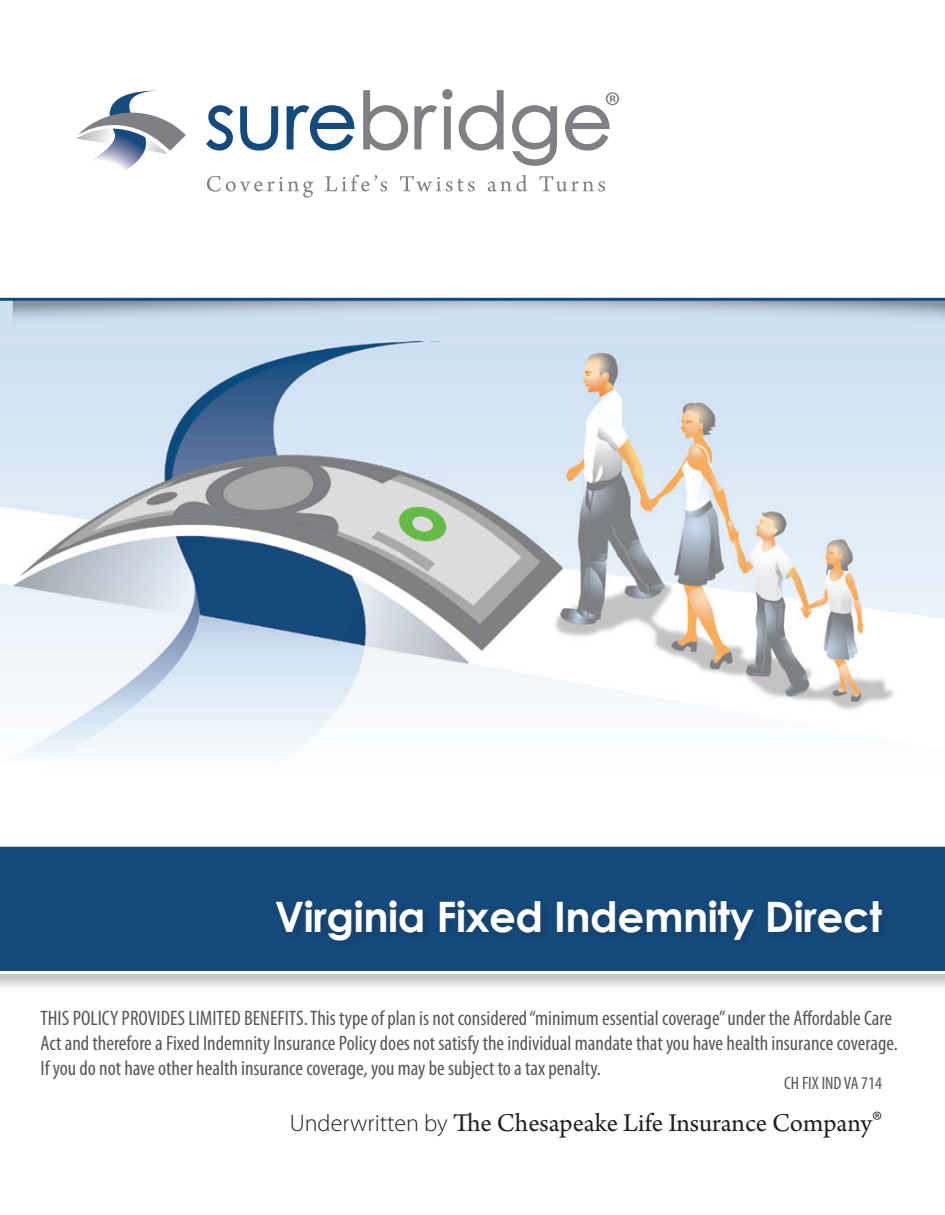
<style>
.page{position:relative;width:945px;height:1215px;background:#fff}
.page>*{position:absolute;margin:0;border:0;box-sizing:border-box;transform-origin:0 0}
.t1{font:700 42px "Century Gothic";letter-spacing:-.01em;color:#fff}
.t2{font:27px "Arno Pro";letter-spacing:-.005em;color:#231f20}
.t3{font:condensed 21px/25.2px "Myriad Pro";color:#57585a}
.t4{font:condensed 18px "Myriad Pro";color:#57585a}
.s1{font-family:"Myriad Pro";font-weight:300;font-size:24px}
.s2{font-family:"Myriad Pro";font-weight:300;font-size:25.5px}
</style>
<div class="page">
<div style="left:0;top:281px;width:945px;height:408px;background:#cee1f3"></div>
<svg style="left:12px;top:301px;width:933px;height:18px"></svg>
<svg style="left:0;top:98px;width:945px;height:203px"></svg>
<img style="left:0;top:342px;width:945px;height:413px">
<div style="left:0;top:842px;width:945px;height:150px;background:#231f20;opacity:.28"></div>
<div style="left:0;top:844px;width:945px;height:130px;background:#144a7c"></div>
<div style="left:270px;top:895px;width:624px;height:57px;background:#144878"></div>
<svg style="left:205px;top:104px;width:74px;height:47px"></svg>
<svg style="left:286px;top:104px;width:69px;height:47px"></svg>
<svg style="left:362px;top:89px;width:142px;height:62px"></svg>
<svg style="left:511px;top:104px;width:47px;height:63px"></svg>
<svg style="left:72px;top:90px;width:114px;height:81px"></svg>
<svg style="left:207px;top:176px;width:106px;height:21px"></svg>
<svg style="left:325px;top:175px;width:62px;height:17px"></svg>
<svg style="left:400px;top:176px;width:75px;height:16px"></svg>
<svg style="left:488px;top:175px;width:39px;height:17px"></svg>
<svg style="left:539px;top:176px;width:66px;height:16px"></svg>
<svg style="left:564px;top:92px;width:55px;height:59px"></svg>
<p class="t1" style="left:275px;top:885px;width:609px">Virginia Fixed Indemnity Direct</p>
<p class="t3" style="left:40px;top:1005px;width:859px">THIS POLICY PROVIDES LIMITED BENEFITS. This type of plan is not considered “minimum essential coverage” under the Affordable Care<br>Act and therefore a Fixed Indemnity Insurance Policy does not satisfy the individual mandate that you have health insurance coverage.<br>If you do not have other health insurance coverage, you may be subject to a tax penalty.</p>
<p class="t4" style="left:784px;top:1072px;width:99px">CH FIX IND VA 714</p>
<p class="t2" style="left:290px;top:1107px;width:594px"><span class="s1">Underwritten by</span> The Chesapeake Life Insurance Company<span class="s2">®</span></p>
</div>
